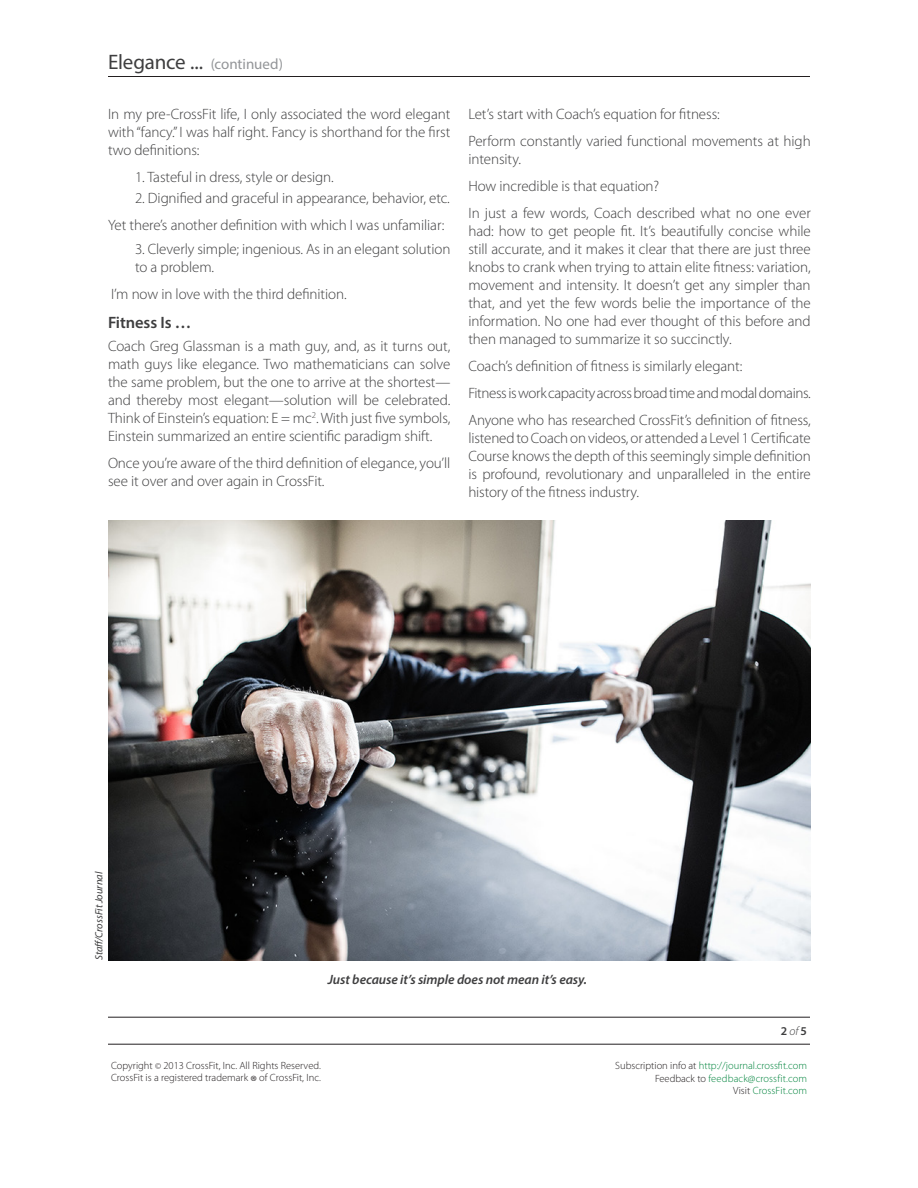
<style>
.page{position:relative;width:918px;height:1188px;background:#fff}
.page>*{position:absolute;margin:0;border:0;box-sizing:border-box;transform-origin:0 0}
.t1{font:21px "Myriad Pro";letter-spacing:-.01em;color:#3e3e3f}
.Paragraph_Title{font:600 16.5px "Myriad Pro";letter-spacing:-.005em;color:#3e3e3f}
.Body_Copy{font:300 15px/18px "Myriad Pro";letter-spacing:-.005em;color:#3e3e3f;text-align:justify}
.Body_Copy-2{font:300 15px "Myriad Pro";letter-spacing:-.025em;color:#3e3e3f}
.Photo_Captions{font:italic 600 13.5px "Myriad Pro";letter-spacing:-.005em;color:#3e3e3f}
.t2{font:600 12px "Myriad Pro";color:#3e3e3f}
.Copyright_Correct{font:300 10.5px "Myriad Pro";color:#00843d}
.Copyright_Correct-2{font:300 10.5px/12px "Myriad Pro";color:#231f20}
.Photo_Credits{font:italic 10.5px "Myriad Pro";letter-spacing:-.005em;color:#3e3e3f}
.s1{font-size:15px;color:#939598}
.s2{font-weight:300;font-style:italic}
.s3{font-size:9px}
.s4{font-size:16.5px}
.s5{color:#231f20}
</style>
<div class="page">
<hr style="left:108px;top:76px;width:702px;height:1px;background:#231f20">
<hr style="left:108px;top:1017px;width:702px;height:1px;background:#231f20">
<hr style="left:108px;top:1044px;width:702px;height:1px;background:#231f20">
<img style="left:108px;top:520px;width:703px;height:440px">
<h1 class="t1" style="left:108px;top:49px;width:176px">Elegance ... <span class="s1">(continued)</span></h1>
<p class="Body_Copy" style="left:108px;top:106px;width:344px">In my pre-CrossFit life, I only associated the word elegant with “fancy.” I was half right. Fancy is shorthand for the first two definitions:</p>
<p class="Body_Copy" style="left:135px;top:169px;width:200px">1. Tasteful in dress, style or design.</p>
<p class="Body_Copy" style="left:135px;top:190px;width:316px">2. Dignified and graceful in appearance, behavior, etc.</p>
<p class="Body_Copy" style="left:108px;top:217px;width:338px">Yet there’s another definition with which I was unfamiliar:</p>
<p class="Body_Copy" style="left:135px;top:241px;width:317px">3. Cleverly simple; ingenious. As in an elegant solution to a problem.</p>
<p class="Body_Copy" style="left:111px;top:286px;width:237px">I’m now in love with the third definition.</p>
<p class="Paragraph_Title" style="left:108px;top:312px;width:85px">Fitness Is …</p>
<p class="Body_Copy" style="left:108px;top:337px;width:344px">Coach Greg Glassman is a math guy, and, as it turns out, math guys like elegance. Two mathematicians can solve the same problem, but the one to arrive at the shortest— and thereby most elegant—solution will be celebrated.<br>Think of Einstein’s equation: E = mc<sup>2</sup>. With just five symbols, Einstein summarized an entire scientific paradigm shift.</p>
<p class="Body_Copy" style="left:108px;top:454px;width:344px">Once you’re aware of the third definition of elegance, you’ll see it over and over again in CrossFit.</p>
<p class="Body_Copy" style="left:468px;top:106px;width:253px">Let’s start with Coach’s equation for fitness:</p>
<p class="Body_Copy" style="left:468px;top:133px;width:344px">Perform constantly varied functional movements at high intensity.</p>
<p class="Body_Copy" style="left:468px;top:178px;width:192px">How incredible is that equation?</p>
<p class="Body_Copy" style="left:468px;top:205px;width:344px">In just a few words, Coach described what no one ever had: how to get people fit. It’s beautifully concise while still accurate, and it makes it clear that there are just three knobs to crank when trying to attain elite fitness: variation, movement and intensity. It doesn’t get any simpler than that, and yet the few words belie the importance of the information. No one had ever thought of this before and then managed to summarize it so succinctly.</p>
<p class="Body_Copy" style="left:468px;top:358px;width:276px">Coach’s definition of fitness is similarly elegant:</p>
<p class="Body_Copy-2" style="left:468px;top:385px;width:344px">Fitness is work capacity across broad time and modal domains.</p>
<p class="Body_Copy" style="left:468px;top:412px;width:344px">Anyone who has researched CrossFit’s definition of fitness, listened to Coach on videos, or attended a Level 1 Certificate Course knows the depth of this seemingly simple definition is profound, revolutionary and unparalleled in the entire history of the fitness industry.</p>
<p class="Photo_Credits" style="left:92px;top:960px;width:90px;rotate:-90deg">Staff/CrossFit Journal</p>
<p class="Photo_Captions" style="left:328px;top:970px;width:261px">Just because it’s simple does not mean it’s easy.</p>
<p class="t2" style="left:781px;top:1023px;width:28px">2 <span class="s2">of</span> 5</p>
<p class="Copyright_Correct-2" style="left:111px;top:1060px;width:211px">Copyright <span class="s3">©</span> 2013 CrossFit, Inc. All Rights Reserved.<br>CrossFit is a registered trademark <span class="s4">®</span> of CrossFit, Inc.</p>
<p class="Copyright_Correct" style="left:615px;top:1060px;width:193px"><span class="s5">Subscription info at</span> http://journal.crossfit.com</p>
<p class="Copyright_Correct" style="left:655px;top:1072px;width:153px"><span class="s5">Feedback to</span> feedback@crossfit.com</p>
<p class="Copyright_Correct" style="left:733px;top:1085px;width:75px"><span class="s5">Visit</span> CrossFit.com</p>
</div>
